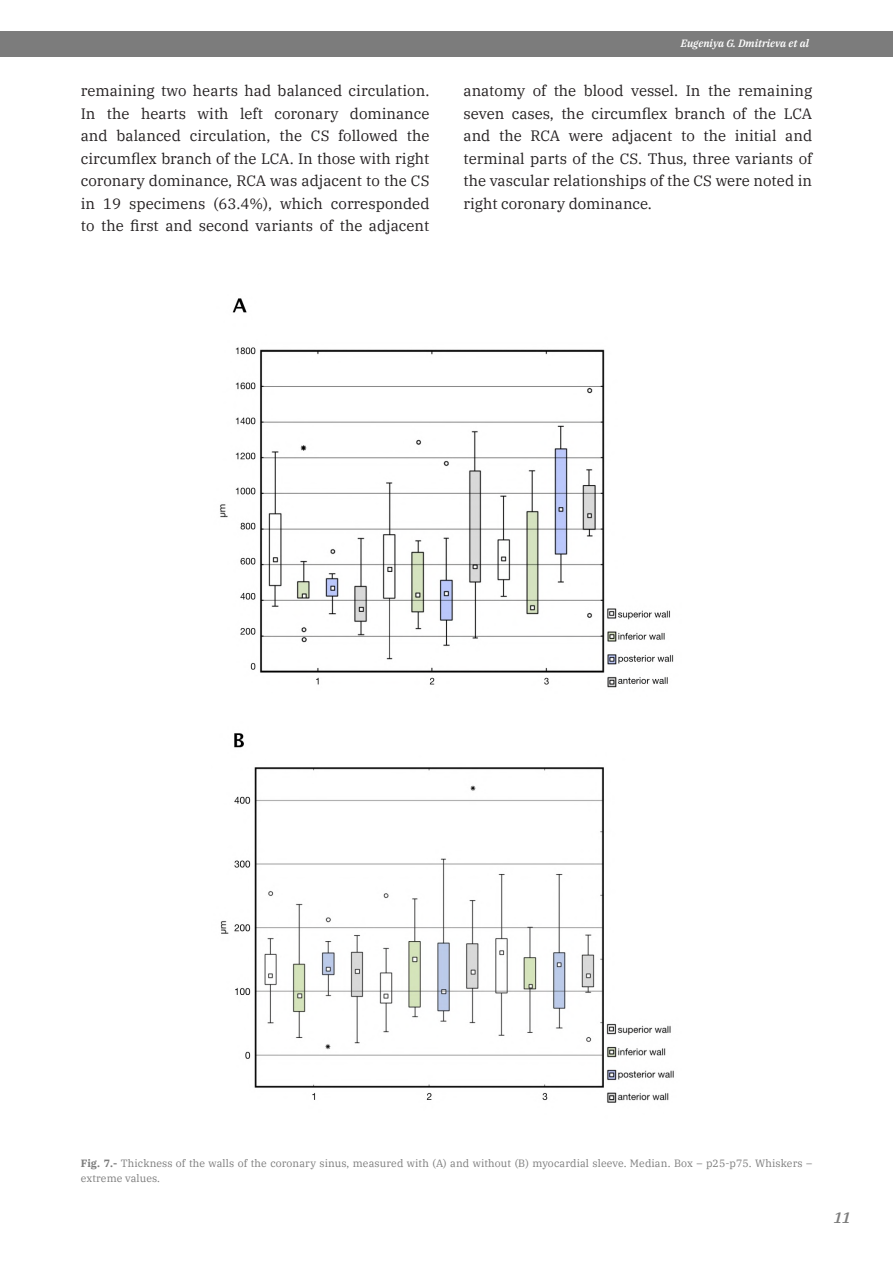
<style>
.page{position:relative;width:893px;height:1263px;background:#fff}
.page>*{position:absolute;margin:0;border:0;box-sizing:border-box;transform-origin:0 0}
.texto_comun{font:15px/22.5px "IBM Plex Serif";color:#231f20;text-align:justify}
.t1{font:italic 600 15px "IBM Plex Serif";color:#7c7c7c}
.pie_figura{font:10.5px/15px "IBM Plex Serif";letter-spacing:.01em;color:#7c7c7c}
.t2{font:italic 600 10.5px "IBM Plex Serif";color:#fff}
.s1{font-weight:700}
</style>
<div class="page">
<div style="left:0;top:31px;width:893px;height:25px;background:#7c7c7c"></div>
<img style="left:220px;top:298px;width:454px;height:805px">
<p class="t2" style="left:681px;top:35px;width:130px">Eugeniya G. Dmitrieva et al</p>
<p class="texto_comun" style="left:81px;top:78px;width:350px">remaining two hearts had balanced circulation.<br>In the hearts with left coronary dominance and balanced circulation, the CS followed the circumflex branch of the LCA. In those with right coronary dominance, RCA was adjacent to the CS in 19 specimens (63.4%), which corresponded to the first and second variants of the adjacent</p>
<p class="texto_comun" style="left:463px;top:78px;width:350px">anatomy of the blood vessel. In the remaining seven cases, the circumflex branch of the LCA and the RCA were adjacent to the initial and terminal parts of the CS. Thus, three variants of the vascular relationships of the CS were noted in right coronary dominance.</p>
<p class="pie_figura" style="left:81px;top:1155px;width:733px"><span class="s1">Fig. 7.-</span> Thickness of the walls of the coronary sinus, measured with (A) and without (B) myocardial sleeve. Median. Box – p25-p75. Whiskers – extreme values.</p>
<p class="t1" style="left:834px;top:1206px;width:18px">11</p>
</div>
